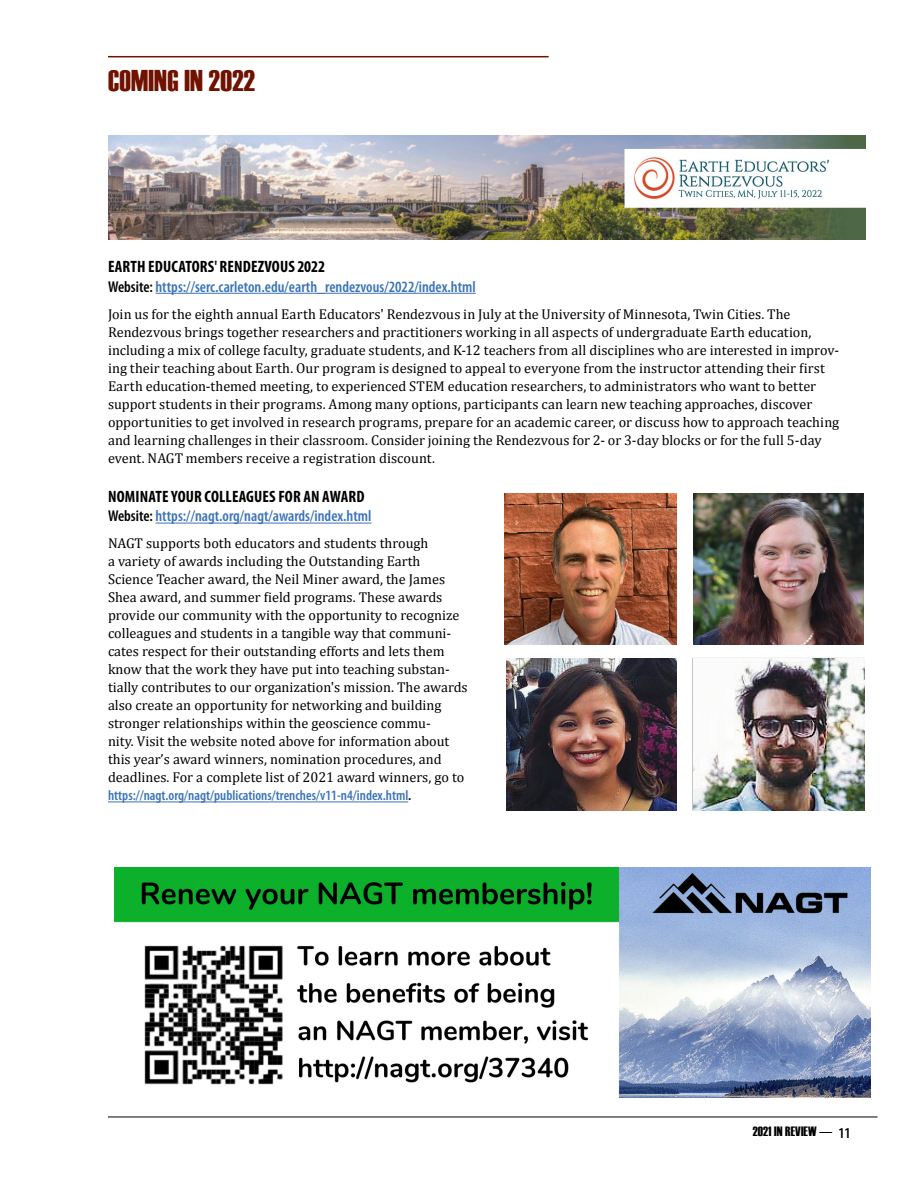
<style>
.page{position:relative;width:918px;height:1188px;background:#fff}
.page>*{position:absolute;margin:0;border:0;box-sizing:border-box;transform-origin:0 0}
.t1{font:30px "Haettenschweiler";letter-spacing:.01em;color:#6f1200}
.t2{font:700 condensed 16.5px "Myriad Pro";letter-spacing:.01em;color:#000}
.t3{font:600 condensed 15.75px "Myriad Pro";color:#3b73b9}
.t4{font:14.25px/18px "Cambria";color:#000}
.t5{font:600 condensed 14.25px "Myriad Pro";color:#3b73b9}
.t6{font:13.5px "Haettenschweiler";letter-spacing:.01em;color:#000}
.s1{color:#000}
.s2{font-family:"Myriad Pro";font-weight:600;font-stretch:condensed}
.s3{font-family:"Myriad Pro";font-weight:600;font-stretch:condensed;font-size:15px}
</style>
<div class="page">
<hr style="left:156px;top:293px;width:320px;height:1px;background:#3b73b9">
<hr style="left:156px;top:523px;width:216px;height:1px;background:#3b73b9">
<hr style="left:108px;top:802px;width:300px;height:1px;background:#3b73b9">
<hr style="left:108px;top:56px;width:441px;height:1px;background:#6f1200">
<img style="left:504px;top:493px;width:173px;height:152px">
<img style="left:507px;top:658px;width:170px;height:152px">
<img style="left:695px;top:660px;width:167px;height:148px">
<img style="left:693px;top:493px;width:171px;height:152px">
<img style="left:114px;top:867px;width:757px;height:230px">
<img style="left:108px;top:135px;width:757px;height:105px">
<hr style="left:108px;top:1117px;width:770px;height:1px;background:#000">
<h1 class="t1" style="left:108px;top:64px;width:149px">COMING IN 2022</h1>
<p class="t2" style="left:108px;top:256px;width:218px">EARTH EDUCATORS' RENDEZVOUS 2022</p>
<p class="t3" style="left:108px;top:278px;width:369px"><span class="s1">Website:</span> https://serc.carleton.edu/earth_rendezvous/2022/index.html</p>
<p class="t4" style="left:108px;top:305px;width:733px">Join us for the eighth annual Earth Educators' Rendezvous in July at the University of Minnesota, Twin Cities. The Rendezvous brings together researchers and practitioners working in all aspects of undergraduate Earth education, including a mix of college faculty, graduate students, and K-12 teachers from all disciplines who are interested in improv&shy;ing their teaching about Earth. Our program is designed to appeal to everyone from the instructor attending their first Earth education-themed meeting, to experienced STEM education researchers, to administrators who want to better support students in their programs. Among many options, participants can learn new teaching approaches, discover opportunities to get involved in research programs, prepare for an academic career, or discuss how to approach teaching and learning challenges in their classroom. Consider joining the Rendezvous for 2- or 3-day blocks or for the full 5-day event. NAGT members receive a registration discount.</p>
<p class="t2" style="left:108px;top:486px;width:258px">NOMINATE YOUR COLLEAGUES FOR AN AWARD</p>
<p class="t3" style="left:108px;top:508px;width:265px"><span class="s1">Website:</span> https://nagt.org/nagt/awards/index.html</p>
<p class="t4" style="left:108px;top:535px;width:361px">NAGT supports both educators and students through<br>a variety of awards including the Outstanding Earth Science Teacher award, the Neil Miner award, the James Shea award, and summer field programs. These awards provide our community with the opportunity to recognize colleagues and students in a tangible way that communi&shy;cates respect for their outstanding efforts and lets them know that the work they have put into teaching substan&shy;tially contributes to our organization's mission. The awards also create an opportunity for networking and building stronger relationships within the geoscience commu-<br>nity. Visit the website noted above for information about this year’s award winners, nomination procedures, and deadlines. For a complete list of 2021 award winners, go to</p>
<p class="t5" style="left:108px;top:788px;width:305px">https://nagt.org/nagt/publications/trenches/v11-n4/index.html<span class="s1">.</span></p>
<p class="t6" style="left:753px;top:1124px;width:99px">2021 IN REVIEW <span class="s2">—</span> <span class="s3">11</span></p>
</div>
